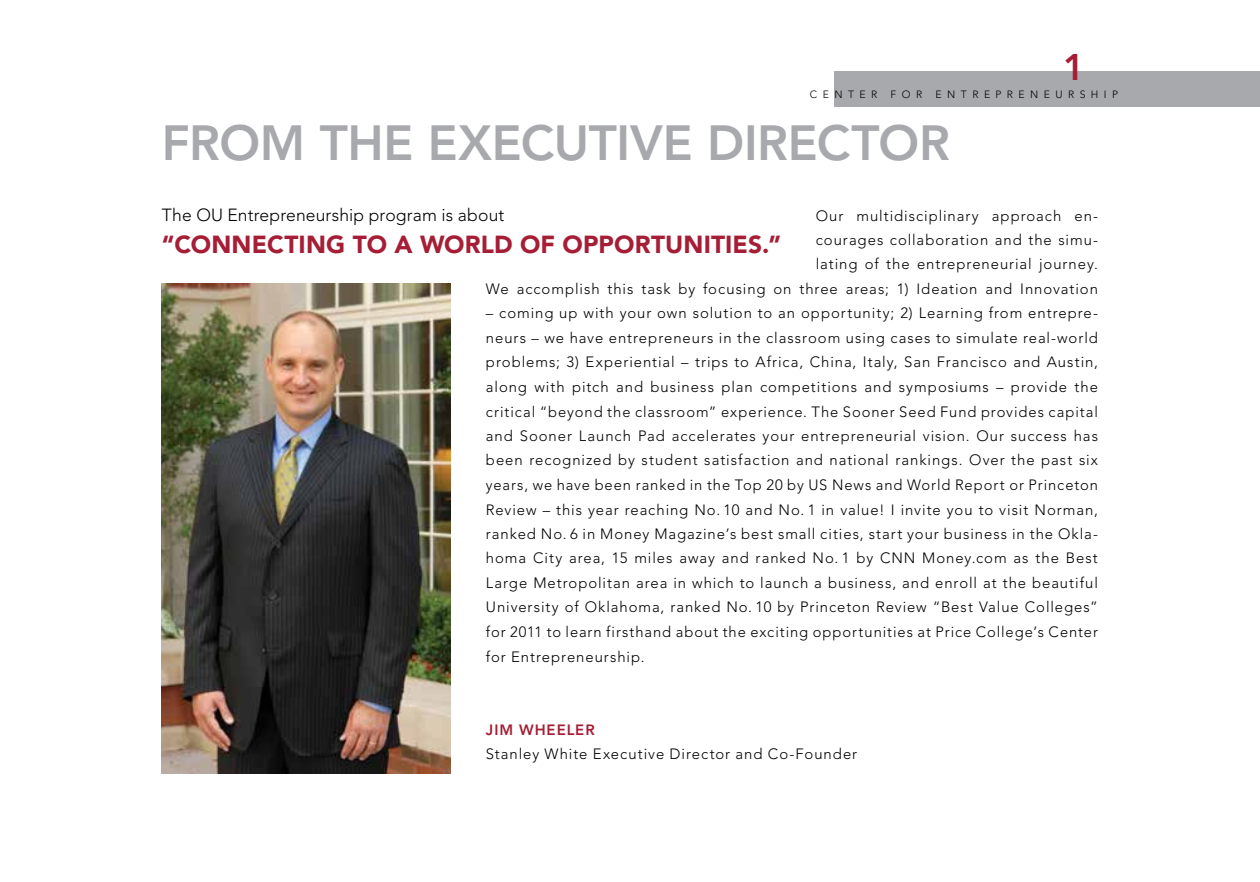
<style>
.page{position:relative;width:1260px;height:882px;background:#fff}
.page>*{position:absolute;margin:0;border:0;box-sizing:border-box;transform-origin:0 0}
.t1{font:800 49px "Avenir LT Std";letter-spacing:-.005em;color:#a7a9ac}
.t2{font:800 36.75px "Avenir LT Std";color:#a51e36}
.t3{font:900 24.5px "Avenir LT Std";letter-spacing:.005em;color:#a51e36}
.t4{font:300 17.5px "Avenir LT Std";letter-spacing:.01em;color:#000}
.t5{font:300 14.88px/24.5px "Avenir LT Std";letter-spacing:.065em;color:#000;text-align:justify}
.t6{font:800 14.88px "Avenir LT Std";letter-spacing:.065em;color:#a51e36}
.t7{font:300 10.5px "Avenir LT Std";letter-spacing:.52em;color:#000}
</style>
<div class="page">
<div style="left:834px;top:71px;width:426px;height:36px;background:#a7a9ac"></div>
<img style="left:162px;top:284px;width:288px;height:489px">
<h2 class="t2" style="left:1063px;top:46px;width:23px">1</h2>
<p class="t7" style="left:810px;top:88px;width:69px">Center</p>
<p class="t7" style="left:891px;top:88px;width:33px">for</p>
<p class="t7" style="left:936px;top:88px;width:184px">E ntrepreneurship</p>
<h1 class="t1" style="left:162px;top:114px;width:790px">FROM THE EXECUTIVE DIRECTOR</h1>
<p class="t4" style="left:162px;top:205px;width:344px">The OU Entrepreneurship program is about</p>
<h3 class="t3" style="left:162px;top:230px;width:621px">“CONNECTING TO A WORLD OF OPPORTUNITIES.”</h3>
<p class="t5" style="left:486px;top:203px;width:614px;text-align:right">Our multidisciplinary approach en-<br>courages collaboration and the simu-<br>lating of the entrepreneurial journey.<br>We accomplish this task by focusing on three areas; 1) I deation and I nnovation</p>
<p class="t5" style="left:486px;top:301px;width:614px">– coming up with your own solution to an opportunity; 2) Learning from entrepre&shy;neurs – we have entrepreneurs in the classroom using cases to simulate real-world problems; 3) Experiential – trips to Africa, China, Italy, San Francisco and Austin, along with pitch and business plan competitions and symposiums – provide the critical “beyond the classroom” experience. The Sooner Seed Fund provides capital and Sooner Launch Pad accelerates your entrepreneurial vision. Our success has been recognized by student satisfaction and national rankings. Over the past six years, we have been ranked in the Top 20 by US N ews and World Report or Princeton Review – this year reaching N o. 10 and N o. 1 in value! I invite you to visit Norman, ranked No. 6 in Money Magazine’s best small cities, start your business in the Okla&shy;homa City area, 15 miles away and ranked N o. 1 by CNN</p>
<p class="t5" style="left:486px;top:546px;width:614px;text-indent:436px">Money.com as the Best Large Metropolitan area in which to launch a business, and enroll at the beautiful U niversity of Oklahoma, ranked N o. 10 by Princeton Review “Best Value Colleges” for 2011 to learn firsthand about the exciting opportunities at Price College’s Center for Entrepreneurship.</p>
<p class="t6" style="left:486px;top:721px;width:110px">JIM WHEELER</p>
<p class="t5" style="left:486px;top:742px;width:373px">Stanley White Executive Director and Co-Founder</p>
</div>
